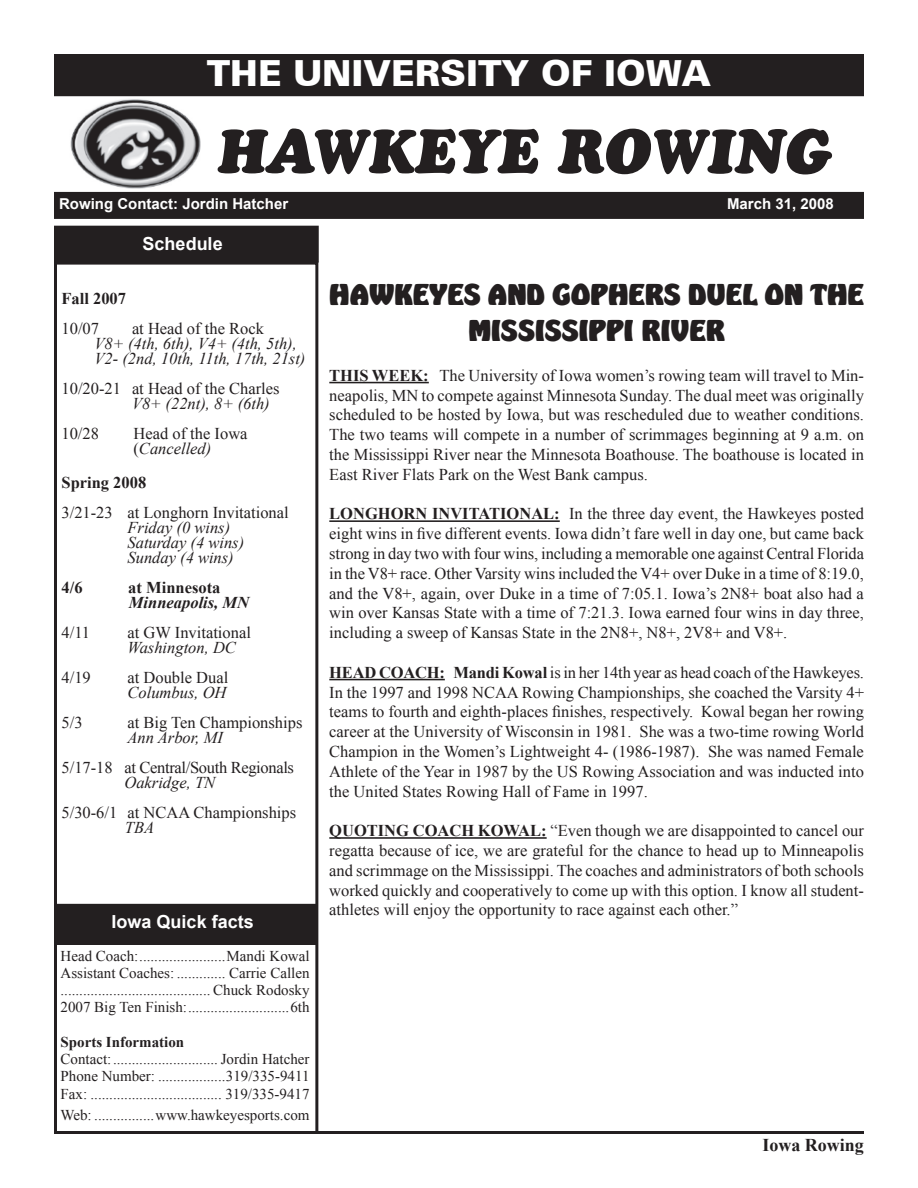
<style>
.page{position:relative;width:918px;height:1188px;background:#fff}
.page>*{position:absolute;margin:0;border:0;box-sizing:border-box;transform-origin:0 0}
.t1{font:60px "Cooper BT Black Italic Headline";color:#231f20}
.t2{font:900 36px "Zurich BT";color:#fff}
.t3{font:30px/36px "Vagabond";color:#231f20;text-align:center}
.t4{font:700 18px "Arial";color:#fff}
.t5{font:700 18px "Times New Roman";color:#231f20}
.t6{font:16.5px/19.8px "Times New Roman";color:#231f20;text-align:justify}
.t7{font:italic 16.5px/15px "Times New Roman";color:#231f20}
.t8{font:700 16.5px "Times New Roman";color:#231f20}
.t9{font:16.5px "Times New Roman";letter-spacing:-.02em;color:#231f20}
.t10{font:italic 700 16.5px "Times New Roman";color:#231f20}
.t11{font:15px/17.2px "Times New Roman";color:#231f20;text-align:justify}
.t12{font:700 15px "Arial";color:#fff}
.t13{font:700 15px "Times New Roman";color:#231f20}
.s1{font-style:italic}
.s2{font-weight:700}
</style>
<div class="page">
<div style="left:57px;top:229px;width:259px;height:31px;background:#231f20"></div>
<div style="left:54px;top:226px;width:265px;height:36px;border:6px solid #231f20"></div>
<div style="left:54px;top:262px;width:264px;height:872px;border:3px solid #231f20"></div>
<div style="left:55px;top:55px;width:808px;height:40px;background:#231f20"></div>
<div style="left:54px;top:54px;width:810px;height:42px;border:2px solid #231f20"></div>
<hr style="left:329px;top:382px;width:100px;height:1px;background:#231f20">
<hr style="left:329px;top:520px;width:231px;height:2px;background:#231f20">
<hr style="left:329px;top:679px;width:116px;height:1px;background:#231f20">
<hr style="left:329px;top:837px;width:218px;height:2px;background:#231f20">
<img style="left:70px;top:99px;width:130px;height:89px">
<hr style="left:54px;top:1131px;width:810px;height:3px;background:#231f20">
<div style="left:55px;top:193px;width:808px;height:25px;background:#231f20"></div>
<div style="left:54px;top:192px;width:810px;height:27px;border:2px solid #231f20"></div>
<div style="left:57px;top:907px;width:257px;height:35px;background:#231f20"></div>
<div style="left:54px;top:904px;width:263px;height:41px;border:6px solid #231f20"></div>
<h2 class="t2" style="left:207px;top:52px;width:506px">THE UNIVERSITY OF IOWA</h2>
<h1 class="t1" style="left:217px;top:115px;width:616px">HAWKEYE ROWING</h1>
<p class="t12" style="left:59px;top:194px;width:231px">Rowing Contact: Jordin Hatcher</p>
<p class="t12" style="left:727px;top:194px;width:108px">March 31, 2008</p>
<p class="t4" style="left:143px;top:232px;width:82px">Schedule</p>
<p class="t8" style="left:62px;top:287px;width:66px">Fall 2007</p>
<p class="t6" style="left:62px;top:318px;width:39px">10/07</p>
<p class="t6" style="left:132px;top:318px;width:133px">at Head of the Rock</p>
<p class="t7" style="left:94px;top:335px;width:212px">V8+ (4th, 6th), V4+ (4th, 5th),<br>V2- (2nd, 10th, 11th, 17th, 21st)</p>
<p class="t6" style="left:62px;top:378px;width:220px">10/20-21 at Head of the Charles</p>
<p class="t7" style="left:132px;top:395px;width:139px">V8+ (22nt), 8+ (6th)</p>
<p class="t6" style="left:61px;top:423px;width:39px">10/28</p>
<p class="t6" style="left:134px;top:425px;width:116px;line-height:15px">Head of the Iowa (<span class="s1">Cancelled)</span></p>
<p class="t8" style="left:62px;top:471px;width:86px">Spring 2008</p>
<p class="t6" style="left:62px;top:502px;width:229px">3/21-23 at Longhorn Invitational</p>
<p class="t7" style="left:128px;top:520px;width:118px">Friday (0 wins)<br>Saturday (4 wins)<br>Sunday (4 wins)</p>
<p class="t8" style="left:62px;top:576px;width:23px">4/6</p>
<p class="t8" style="left:128px;top:576px;width:94px">at Minnesota</p>
<p class="t10" style="left:129px;top:591px;width:122px">Minneapolis, MN</p>
<p class="t6" style="left:62px;top:622px;width:30px">4/11</p>
<p class="t6" style="left:128px;top:622px;width:125px">at GW Invitational</p>
<p class="t7" style="left:128px;top:640px;width:110px">Washington, DC</p>
<p class="t6" style="left:62px;top:667px;width:31px">4/19</p>
<p class="t6" style="left:128px;top:667px;width:102px">at Double Dual</p>
<p class="t7" style="left:128px;top:685px;width:100px">Columbus, OH</p>
<p class="t6" style="left:62px;top:712px;width:23px">5/3</p>
<p class="t6" style="left:128px;top:712px;width:176px">at Big Ten Championships</p>
<p class="t7" style="left:128px;top:730px;width:97px">Ann Arbor, MI</p>
<p class="t9" style="left:62px;top:757px;width:234px">5/17-18 at Central/South Regionals</p>
<p class="t7" style="left:124px;top:775px;width:92px">Oakridge, TN</p>
<p class="t6" style="left:62px;top:802px;width:236px">5/30-6/1 at NCAA Championships</p>
<p class="t7" style="left:125px;top:820px;width:31px">TBA</p>
<p class="t4" style="left:112px;top:910px;width:144px">Iowa Quick facts</p>
<p class="t11" style="left:61px;top:947px;width:251px">Head Coach: .......................Mandi Kowal Assistant Coaches: ............. Carrie Callen ........................................ Chuck Rodosky 2007 Big Ten Finish: ...........................6th</p>
<p class="t13" style="left:61px;top:1032px;width:125px">Sports Information</p>
<p class="t11" style="left:61px;top:1050px;width:251px">Contact: ............................ Jordin Hatcher Phone Number: ..................319/335-9411<br>Fax: ................................... 319/335-9417</p>
<p class="t11" style="left:61px;top:1106px;width:251px">Web: ................www.hawkeyesports.com</p>
<h3 class="t3" style="left:329px;top:277px;width:536px">HAWKEYES AND GOPHERS DUEL ON THE<br>MISSISSIPPI RIVER</h3>
<p class="t6" style="left:329px;top:365px;width:536px"><span class="s2">THIS WEEK:</span> The University of Iowa women’s rowing team will travel to Min&shy;neapolis, MN to compete against Minnesota Sunday. The dual meet was originally scheduled to be hosted by Iowa, but was rescheduled due to weather conditions.<br>The two teams will compete in a number of scrimmages beginning at 9 a.m. on the Mississippi River near the Minnesota Boathouse. The boathouse is located in East River Flats Park on the West Bank campus.</p>
<p class="t6" style="left:329px;top:504px;width:536px"><span class="s2">LONGHORN INVITATIONAL:</span> In the three day event, the Hawkeyes posted eight wins in five different events. Iowa didn’t fare well in day one, but came back strong in day two with four wins, including a memorable one against Central Florida in the V8+ race. Other Varsity wins included the V4+ over Duke in a time of 8:19.0, and the V8+, again, over Duke in a time of 7:05.1. Iowa’s 2N8+ boat also had a win over Kansas State with a time of 7:21.3. Iowa earned four wins in day three, including a sweep of Kansas State in the 2N8+, N8+, 2V8+ and V8+.</p>
<p class="t6" style="left:329px;top:662px;width:536px"><span class="s2">HEAD COACH: Mandi Kowal</span> is in her 14th year as head coach of the Hawkeyes.<br>In the 1997 and 1998 NCAA Rowing Championships, she coached the Varsity 4+ teams to fourth and eighth-places finishes, respectively. Kowal began her rowing career at the University of Wisconsin in 1981. She was a two-time rowing World Champion in the Women’s Lightweight 4- (1986-1987). She was named Female Athlete of the Year in 1987 by the US Rowing Association and was inducted into the United States Rowing Hall of Fame in 1997.</p>
<p class="t6" style="left:329px;top:820px;width:536px"><span class="s2">QUOTING COACH KOWAL:</span> “Even though we are disappointed to cancel our regatta because of ice, we are grateful for the chance to head up to Minneapolis and scrimmage on the Mississippi. The coaches and administrators of both schools worked quickly and cooperatively to come up with this option. I know all student&shy;athletes will enjoy the opportunity to race against each other.”</p>
<p class="t5" style="left:762px;top:1133px;width:103px">Iowa Rowing</p>
</div>
